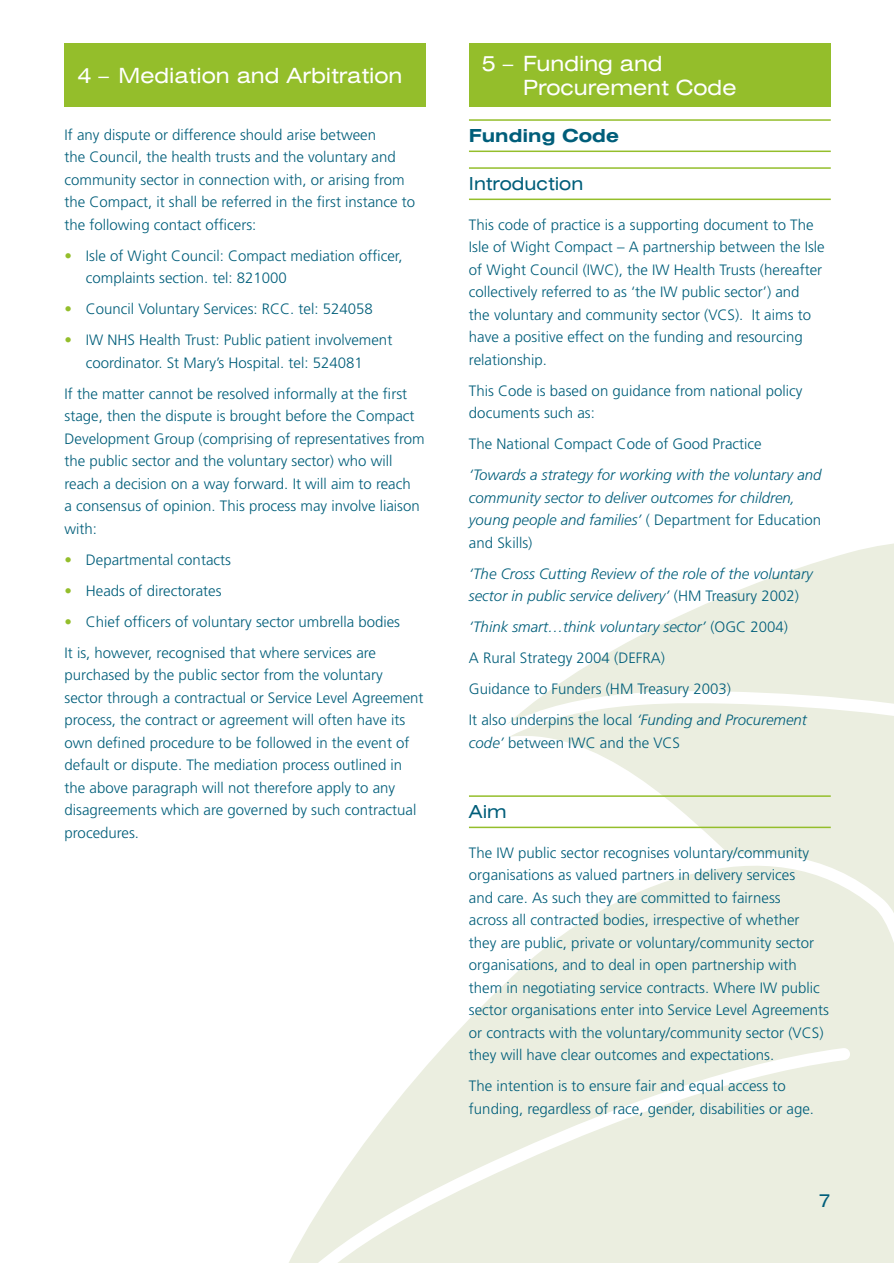
<style>
.page{position:relative;width:894px;height:1263px;background:#fff}
.page>*{position:absolute;margin:0;border:0;box-sizing:border-box;transform-origin:0 0}
.t1{font:expanded 21px/24px "Swiss 721 BT";color:#fff}
.t2{font:expanded 18px "Swiss 721 BT";color:#005e7a}
.t3{font:700 expanded 18px "Swiss 721 BT";color:#005e7a}
.t4{font:15px/22.5px "Frutiger Light 2";color:#005e7a}
.t5{font:15px/22.5px "Frutiger Light Italic 2";color:#005e7a}
.s1{color:#94be2b}
.s2{font-family:"Frutiger Light 2"}
.s3{font-family:"Frutiger Light Italic 2"}
</style>
<div class="page">
<svg style="left:561px;top:544px;width:332px;height:265px"></svg>
<svg style="left:508px;top:683px;width:385px;height:81px"></svg>
<svg style="left:449px;top:809px;width:444px;height:454px"></svg>
<svg style="left:289px;top:1041px;width:568px;height:222px"></svg>
<div style="left:65px;top:43px;width:361px;height:64px;background:#94be2b"></div>
<div style="left:468px;top:43px;width:362px;height:64px;background:#94be2b"></div>
<hr style="left:468px;top:119px;width:362px;height:2px;background:#94be2b">
<hr style="left:468px;top:151px;width:362px;height:1px;background:#94be2b">
<hr style="left:468px;top:167px;width:362px;height:2px;background:#94be2b">
<hr style="left:468px;top:199px;width:362px;height:1px;background:#94be2b">
<hr style="left:468px;top:795px;width:362px;height:2px;background:#94be2b">
<hr style="left:468px;top:827px;width:362px;height:1px;background:#94be2b">
<h1 class="t1" style="left:77px;top:65px;width:326px">4 – Mediation and Arbitration</h1>
<p class="t4" style="left:65px;top:124px;width:352px">If any dispute or difference should arise between<br>the Council, the health trusts and the voluntary and community sector in connection with, or arising from the Compact, it shall be referred in the first instance to the following contact officers:</p>
<p class="t4" style="left:86px;top:245px;width:318px;text-indent:-21px"><span class="s1">•</span> Isle of Wight Council: Compact mediation officer, complaints section. tel: 821000</p>
<p class="t4" style="left:65px;top:299px;width:309px"><span class="s1">•</span> Council Voluntary Services: RCC. tel: 524058</p>
<p class="t4" style="left:65px;top:330px;width:329px;text-align:center"><span class="s1">•</span> IW NHS Health Trust: Public patient involvement coordinator. St Mary’s Hospital. tel: 524081</p>
<p class="t4" style="left:65px;top:383px;width:361px">If the matter cannot be resolved informally at the first stage, then the dispute is brought before the Compact Development Group (comprising of representatives from the public sector and the voluntary sector) who will reach a decision on a way forward. It will aim to reach<br>a consensus of opinion. This process may involve liaison with:</p>
<p class="t4" style="left:65px;top:549px;width:168px"><span class="s1">•</span> Departmental contacts</p>
<p class="t4" style="left:65px;top:580px;width:158px"><span class="s1">•</span> Heads of directorates</p>
<p class="t4" style="left:65px;top:607px;width:337px;line-height:31px"><span class="s1">•</span> Chief officers of voluntary sector umbrella bodies<br>It is, however, recognised that where services are</p>
<p class="t4" style="left:65px;top:665px;width:360px">purchased by the public sector from the voluntary sector through a contractual or Service Level Agreement process, the contract or agreement will often have its own defined procedure to be followed in the event of default or dispute. The mediation process outlined in the above paragraph will not therefore apply to any disagreements which are governed by such contractual procedures.</p>
<h1 class="t1" style="left:522px;top:53px;width:215px;text-indent:-41px">5 – Funding and<br>Procurement Code</h1>
<p class="t3" style="left:468px;top:129px;width:151px">Funding Code</p>
<p class="t2" style="left:468px;top:177px;width:116px">Introduction</p>
<p class="t4" style="left:468px;top:214px;width:357px">This code of practice is a supporting document to The Isle of Wight Compact – A partnership between the Isle of Wight Council (IWC), the IW Health Trusts (hereafter collectively referred to as ‘the IW public sector’) and<br>the voluntary and community sector (VCS). It aims to have a positive effect on the funding and resourcing relationship.</p>
<p class="t4" style="left:468px;top:380px;width:335px">This Code is based on guidance from national policy documents such as:</p>
<p class="t4" style="left:468px;top:434px;width:294px">The National Compact Code of Good Practice</p>
<p class="t5" style="left:468px;top:465px;width:354px">‘Towards a strategy for working with the voluntary and community sector to deliver outcomes for children, young people and families’ <span class="s2">( Department for Education</span></p>
<p class="t4" style="left:468px;top:532px;width:65px">and Skills)</p>
<p class="t5" style="left:468px;top:563px;width:345px">‘The Cross Cutting Review of the role of the voluntary sector in public service delivery’ <span class="s2">(HM Treasury 2002)</span></p>
<p class="t5" style="left:468px;top:617px;width:320px">‘Think smart…think voluntary sector’ <span class="s2">(OGC 2004)</span></p>
<p class="t4" style="left:468px;top:644px;width:339px;line-height:31px">A Rural Strategy 2004 (DEFRA)<br>Guidance to Funders (HM Treasury 2003)<br>It also underpins the local <span class="s3">‘Funding and Procurement</span></p>
<p class="t4" style="left:468px;top:732px;width:212px"><span class="s3">code’</span> between IWC and the VCS</p>
<p class="t2" style="left:468px;top:805px;width:39px">Aim</p>
<p class="t4" style="left:468px;top:842px;width:361px">The IW public sector recognises voluntary/community organisations as valued partners in delivery services<br>and care. As such they are committed to fairness<br>across all contracted bodies, irrespective of whether they are public, private or voluntary/community sector organisations, and to deal in open partnership with them in negotiating service contracts. Where IW public sector organisations enter into Service Level Agreements or contracts with the voluntary/community sector (VCS) they will have clear outcomes and expectations.</p>
<p class="t4" style="left:468px;top:1076px;width:346px">The intention is to ensure fair and equal access to funding, regardless of race, gender, disabilities or age.</p>
<p class="t2" style="left:818px;top:1193px;width:14px">7</p>
</div>
